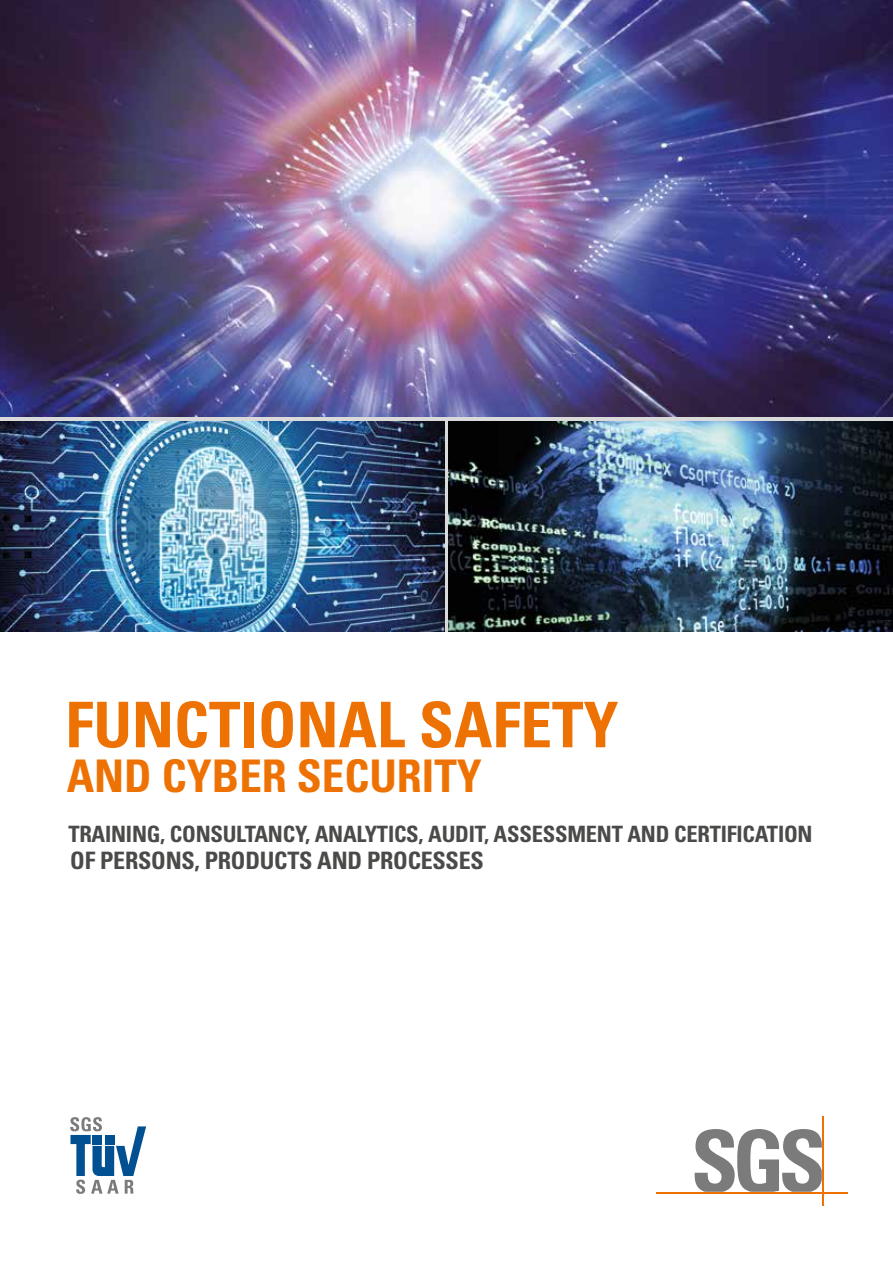
<style>
.page{position:relative;width:893px;height:1263px;background:#fff}
.page>*{position:absolute;margin:0;border:0;box-sizing:border-box;transform-origin:0 0}
.t1{font:700 condensed 63px "Univers LT Std";color:#ee7203}
.t2{font:700 condensed 45px "Univers LT Std";color:#ee7203}
.t3{font:700 condensed 24px "Univers LT Std";letter-spacing:-.01em;color:#4a4a49}
.t4{font:700 condensed 22.5px "Univers LT Std";letter-spacing:-.01em;color:#4a4a49}
</style>
<div class="page">
<svg style="left:70px;top:1117px;width:76px;height:77px"></svg>
<svg style="left:694px;top:1129px;width:128px;height:63px"></svg>
<hr style="left:656px;top:1192px;width:191px;height:1px;background:#ee7203">
<hr style="left:822px;top:1117px;width:1px;height:89px;background:#ee7203">
<img style="left:0;top:421px;width:444px;height:210px">
<img style="left:449px;top:421px;width:444px;height:210px">
<img style="left:0;top:0;width:893px;height:417px">
<h1 class="t1" style="left:65px;top:686px;width:555px">FUNCTIONAL SAFETY</h1>
<h2 class="t2" style="left:67px;top:749px;width:417px">AND CYBER SECURITY</h2>
<p class="t4" style="left:68px;top:820px;width:746px">TRAINING, CONSULTANCY, ANALYTICS, AUDIT, ASSESSMENT AND CERTIFICATION</p>
<p class="t3" style="left:70px;top:845px;width:415px">OF PERSONS, PRODUCTS AND PROCESSES</p>
</div>
